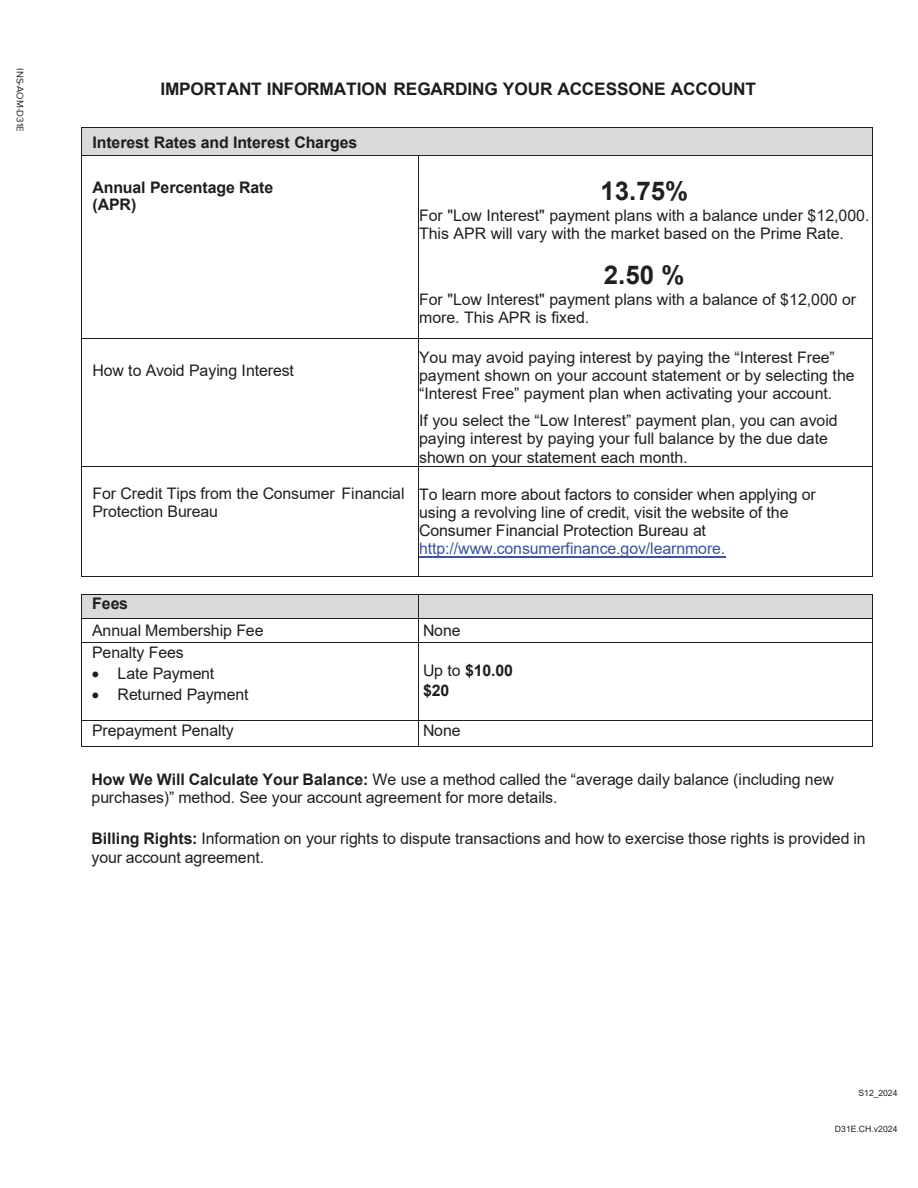
<style>
.page{position:relative;width:918px;height:1188px;background:#fff}
.page>*{position:absolute;margin:0;border:0;box-sizing:border-box;transform-origin:0 0}
.t1{font:700 25.95px "Arial";color:#231f20}
.t2{font:700 17.25px "Arial";letter-spacing:-.01em;color:#201d1e}
.t3{font:15.9px/18.3px "Arial";color:#231f20}
.t4{font:15.9px/18.3px "Arial";letter-spacing:-.005em;color:#201d1e}
.t5{font:700 15.9px/17.2px "Arial";letter-spacing:-.01em;color:#201d1e}
.t6{font:15.9px "Arial";letter-spacing:-.005em;color:#3853a3}
.t7{font:9.75px "Proxima Nova";color:#231f20}
.t8{font:8.7px "Arial";letter-spacing:.005em;color:#231f20}
.s1{font-style:inherit}
.s2{font-weight:400}
.s3{font-weight:700}
</style>
<div class="page">
<div style="left:82px;top:128px;width:790px;height:28px;background:#dadada"></div>
<hr style="left:82px;top:127px;width:790px;height:1px;background:#201d1e">
<svg style="left:81px;top:127px;width:1px;height:29px"></svg>
<hr style="left:82px;top:156px;width:336px;height:1px;background:#201d1e">
<hr style="left:419px;top:156px;width:453px;height:1px;background:#201d1e">
<svg style="left:872px;top:127px;width:1px;height:29px"></svg>
<hr style="left:81px;top:156px;width:1px;height:183px;background:#201d1e">
<hr style="left:418px;top:156px;width:1px;height:183px;background:#201d1e">
<hr style="left:872px;top:156px;width:1px;height:183px;background:#201d1e">
<hr style="left:82px;top:339px;width:336px;height:1px;background:#201d1e">
<hr style="left:419px;top:339px;width:453px;height:1px;background:#201d1e">
<hr style="left:81px;top:339px;width:1px;height:127px;background:#201d1e">
<hr style="left:418px;top:339px;width:1px;height:127px;background:#201d1e">
<hr style="left:872px;top:339px;width:1px;height:127px;background:#201d1e">
<hr style="left:419px;top:556px;width:306px;height:1px;background:#3853a3">
<hr style="left:82px;top:466px;width:336px;height:1px;background:#201d1e">
<hr style="left:419px;top:466px;width:453px;height:1px;background:#201d1e">
<hr style="left:81px;top:467px;width:1px;height:109px;background:#201d1e">
<hr style="left:82px;top:576px;width:336px;height:1px;background:#201d1e">
<hr style="left:418px;top:467px;width:1px;height:109px;background:#201d1e">
<hr style="left:419px;top:576px;width:453px;height:1px;background:#201d1e">
<hr style="left:872px;top:467px;width:1px;height:109px;background:#201d1e">
<div style="left:82px;top:595px;width:336px;height:23px;background:#dadada"></div>
<div style="left:419px;top:595px;width:453px;height:23px;background:#dadada"></div>
<hr style="left:82px;top:594px;width:336px;height:1px;background:#201d1e">
<hr style="left:419px;top:594px;width:453px;height:1px;background:#201d1e">
<hr style="left:82px;top:618px;width:336px;height:1px;background:#201d1e">
<hr style="left:419px;top:618px;width:453px;height:1px;background:#201d1e">
<svg style="left:81px;top:594px;width:1px;height:49px"></svg>
<hr style="left:82px;top:642px;width:336px;height:1px;background:#201d1e">
<svg style="left:418px;top:594px;width:1px;height:49px"></svg>
<hr style="left:419px;top:642px;width:453px;height:1px;background:#201d1e">
<svg style="left:872px;top:594px;width:1px;height:49px"></svg>
<hr style="left:81px;top:643px;width:1px;height:77px;background:#201d1e">
<hr style="left:418px;top:643px;width:1px;height:77px;background:#201d1e">
<hr style="left:872px;top:643px;width:1px;height:77px;background:#201d1e">
<hr style="left:82px;top:720px;width:336px;height:1px;background:#201d1e">
<hr style="left:419px;top:720px;width:453px;height:1px;background:#201d1e">
<svg style="left:81px;top:720px;width:1px;height:27px"></svg>
<hr style="left:82px;top:746px;width:336px;height:1px;background:#201d1e">
<svg style="left:418px;top:720px;width:1px;height:27px"></svg>
<hr style="left:419px;top:746px;width:453px;height:1px;background:#201d1e">
<svg style="left:872px;top:720px;width:1px;height:27px"></svg>
<p class="t7" style="left:27px;top:68px;width:65px;rotate:90deg">INS-AOM-D31E</p>
<p class="t2" style="left:160px;top:77px;width:597px">IMPORTANT INFORMATION REGARDING YOUR ACCESSONE ACCOUNT</p>
<p class="t5" style="left:92px;top:134px;width:266px">Interest Rates and Interest Charges</p>
<p class="t5" style="left:93px;top:179px;width:182px">Annual Percentage Rate (APR)</p>
<h1 class="t1" style="left:600px;top:173px;width:89px">13.75<span class="s1">%</span></h1>
<p class="t3" style="left:419px;top:206px;width:452px">For "Low Interest" payment plans with a balance under $12,000.<br>This APR will vary with the market based on the Prime Rate.</p>
<h1 class="t1" style="left:604px;top:257px;width:82px">2.50 <span class="s1">%</span></h1>
<p class="t3" style="left:419px;top:290px;width:439px">For "Low Interest" payment plans with a balance of $12,000 or more. This APR is fixed.</p>
<p class="t4" style="left:92px;top:361px;width:203px">How to Avoid Paying Interest</p>
<p class="t3" style="left:419px;top:348px;width:437px">You may avoid paying interest by paying the “Interest Free” payment shown on your account statement or by selecting the “Interest Free” payment plan when activating your account.</p>
<p class="t3" style="left:419px;top:411px;width:420px">If you select the “Low Interest” payment plan, you can avoid paying interest by paying your full balance by the due date shown on your statement each month.</p>
<p class="t3" style="left:92px;top:485px;width:314px">For Credit Tips from the Consumer Financial<br>Protection Bureau</p>
<p class="t4" style="left:419px;top:485px;width:398px">To learn more about factors to consider when applying or using a revolving line of credit, visit the website of the<br>Consumer Financial Protection Bureau at</p>
<p class="t6" style="left:419px;top:538px;width:308px">http://www.consumerfinance.gov/learnmore.</p>
<p class="t5" style="left:92px;top:595px;width:37px">Fees</p>
<p class="t4" style="left:92px;top:621px;width:173px">Annual Membership Fee</p>
<p class="t4" style="left:423px;top:621px;width:39px">None</p>
<p class="t4" style="left:92px;top:643px;width:93px">Penalty Fees</p>
<p class="t4" style="left:92px;top:664px;width:124px">• Late Payment</p>
<p class="t4" style="left:92px;top:685px;width:158px">• Returned Payment</p>
<p class="t5" style="left:423px;top:661px;width:92px;line-height:20px"><span class="s2">Up to</span> $10.00 $20</p>
<p class="t4" style="left:92px;top:721px;width:143px">Prepayment Penalty</p>
<p class="t4" style="left:423px;top:721px;width:39px">None</p>
<p class="t3" style="left:92px;top:770px;width:744px"><span class="s3">How We Will Calculate Your Balance:</span> We use a method called the “average daily balance (including new purchases)” method. See your account agreement for more details.</p>
<p class="t3" style="left:92px;top:830px;width:776px"><span class="s3">Billing Rights:</span> Information on your rights to dispute transactions and how to exercise those rights is provided in your account agreement.</p>
<p class="t8" style="left:858px;top:1087px;width:41px">S12_2024</p>
<p class="t8" style="left:835px;top:1123px;width:64px">D31E.CH.v2024</p>
</div>
